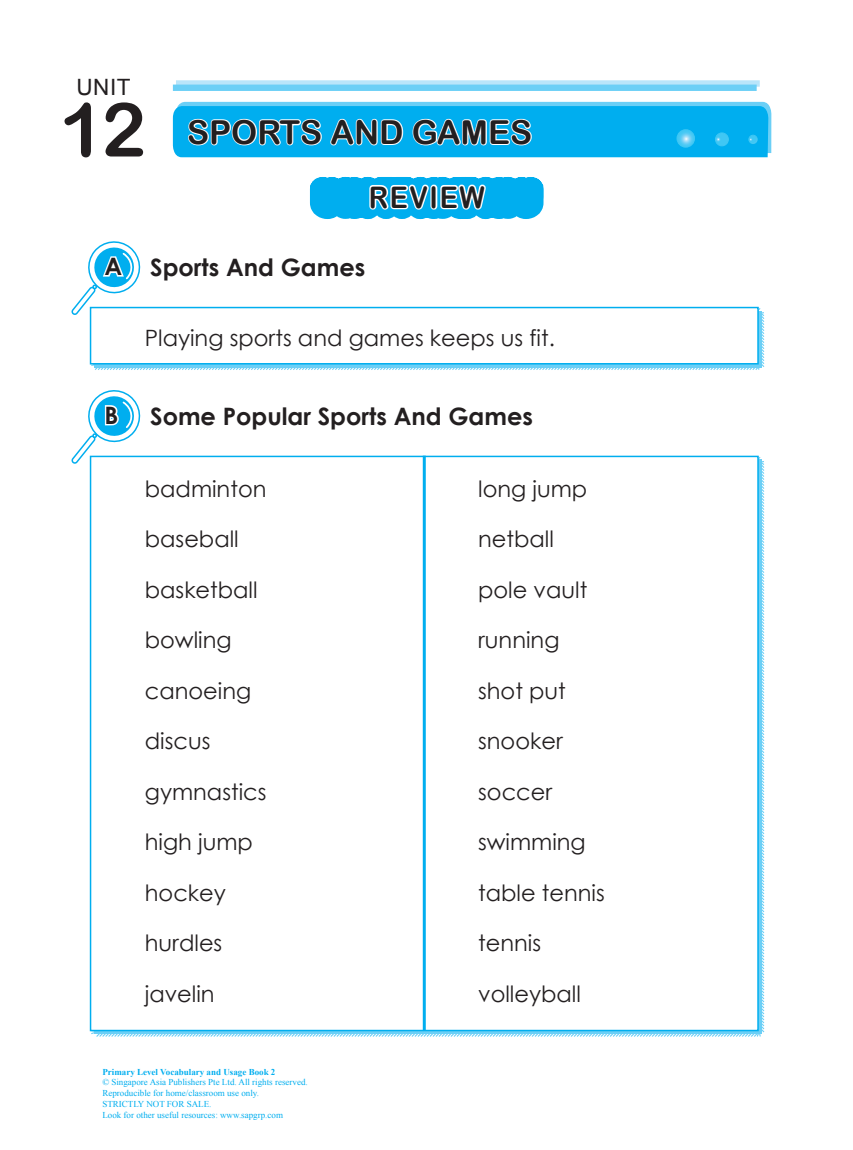
<style>
.page{position:relative;width:853px;height:1150px;background:#fff}
.page>*{position:absolute;margin:0;border:0;box-sizing:border-box;transform-origin:0 0}
.t1{font:75px "Arial Rounded MT Bold";color:#231f20}
.Unit{font:33px "Arial Rounded MT Bold";color:#231f20}
.t2{font:29.7px "Arial Rounded MT Bold";letter-spacing:.06em;color:#231f20;scale:.91 1}
.Review_title{font:700 24px "Century Gothic";color:#231f20}
.frame_text{font:22.5px "Century Gothic";color:#231f20}
.t3{font:22.5px "Arial";color:#231f20}
.t4{font:9px/10.8px "Times New Roman";color:#00aeef}
.t5{font:700 9px "Times New Roman";color:#00aeef}
</style>
<div class="page">
<svg style="left:71px;top:241px;width:72px;height:75px"></svg>
<svg style="left:90px;top:307px;width:675px;height:63px;background:#7ed5f6"></svg>
<div style="left:90px;top:307px;width:668px;height:57px;background:#fff"></div>
<div style="left:90px;top:307px;width:668px;height:57px;border:2px solid #00aeef"></div>
<svg style="left:90px;top:455px;width:675px;height:582px;background:#84d7f7"></svg>
<div style="left:90px;top:456px;width:668px;height:574px;background:#fff"></div>
<hr style="left:423px;top:455px;width:3px;height:575px;background:#00aeef">
<svg style="left:71px;top:390px;width:72px;height:74px"></svg>
<svg style="left:309px;top:177px;width:235px;height:42px"></svg>
<div style="left:177px;top:81px;width:582px;height:5px;background:#b9e5fa"></div>
<div style="left:176px;top:80px;width:583px;height:7px;border:2px solid #b9e5fa"></div>
<div style="left:173px;top:85px;width:583px;height:6px;border:2px solid #6bcff6"></div>
<svg style="left:172px;top:101px;width:600px;height:57px;background:#2fbcf1"></svg>
<p class="t3" style="left:77px;top:72px;width:55px">Unit</p>
<p class="t1" style="left:60px;top:85px;width:88px">12</p>
<p class="Unit" style="left:187px;top:113px;width:346px">SPORTS AND GAMES</p>
<p class="t2" style="left:369px;top:180px;width:129px">REVIEW</p>
<p class="Review_title" style="left:104px;top:248px;width:19px">A</p>
<p class="Review_title" style="left:150px;top:249px;width:217px">Sports And Games</p>
<p class="frame_text" style="left:145px;top:322px;width:411px">Playing sports and games keeps us fit.</p>
<p class="Review_title" style="left:104px;top:397px;width:15px">B</p>
<p class="Review_title" style="left:150px;top:398px;width:384px">Some Popular Sports And Games</p>
<p class="frame_text" style="left:145px;top:473px;width:123px">badminton</p>
<p class="frame_text" style="left:145px;top:523px;width:95px">baseball</p>
<p class="frame_text" style="left:145px;top:574px;width:114px">basketball</p>
<p class="frame_text" style="left:145px;top:624px;width:88px">bowling</p>
<p class="frame_text" style="left:145px;top:675px;width:108px">canoeing</p>
<p class="frame_text" style="left:145px;top:725px;width:67px">discus</p>
<p class="frame_text" style="left:145px;top:776px;width:123px">gymnastics</p>
<p class="frame_text" style="left:145px;top:826px;width:110px">high jump</p>
<p class="frame_text" style="left:145px;top:877px;width:82px">hockey</p>
<p class="frame_text" style="left:145px;top:927px;width:79px">hurdles</p>
<p class="frame_text" style="left:145px;top:978px;width:71px">javelin</p>
<p class="t5" style="left:102px;top:1065px;width:175px">Primary Level Vocabulary and Usage Book 2</p>
<p class="t4" style="left:102px;top:1076px;width:207px">© Singapore Asia Publishers Pte Ltd. All rights reserved.<br>Reproducible for home/classroom use only.<br>STRICTLY NOT FOR SALE.<br>Look for other useful resources: www.sapgrp.com</p>
<p class="frame_text" style="left:478px;top:473px;width:111px">long jump</p>
<p class="frame_text" style="left:478px;top:523px;width:77px">netball</p>
<p class="frame_text" style="left:478px;top:574px;width:111px">pole vault</p>
<p class="frame_text" style="left:478px;top:624px;width:83px">running</p>
<p class="frame_text" style="left:478px;top:675px;width:89px">shot put</p>
<p class="frame_text" style="left:478px;top:725px;width:86px">snooker</p>
<p class="frame_text" style="left:478px;top:776px;width:75px">soccer</p>
<p class="frame_text" style="left:478px;top:826px;width:109px">swimming</p>
<p class="frame_text" style="left:478px;top:877px;width:128px">table tennis</p>
<p class="frame_text" style="left:478px;top:927px;width:64px">tennis</p>
<p class="frame_text" style="left:478px;top:978px;width:104px">volleyball</p>
</div>
